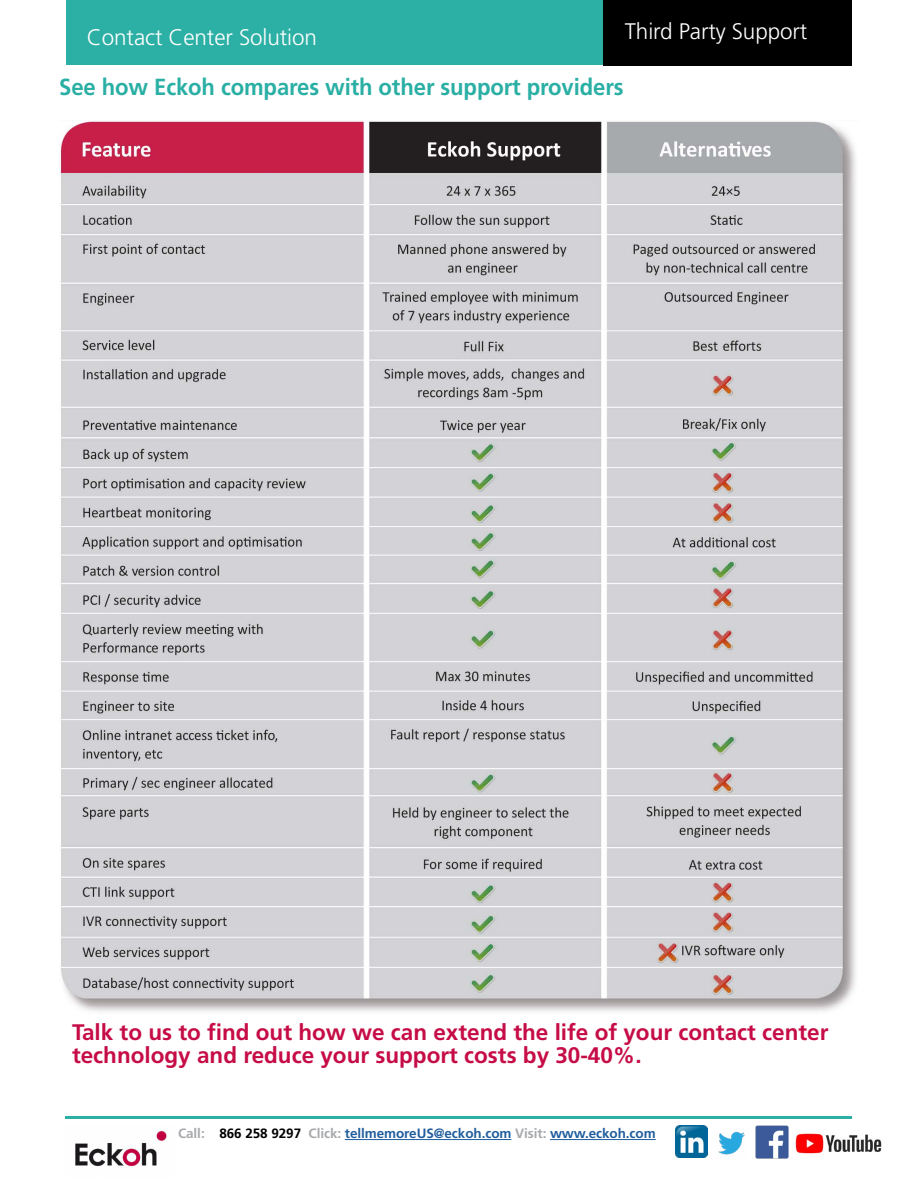
<style>
.page{position:relative;width:918px;height:1188px;background:#fff}
.page>*{position:absolute;margin:0;border:0;box-sizing:border-box;transform-origin:0 0}
.t1{font:700 23.25px "Frutiger LT Std";letter-spacing:-.005em;color:#2aafa4;scale:.95 1}
.t2{font:700 22.5px/22.5px "Frutiger LT Std";color:#c60c46}
.t3{font:300 22.5px "Frutiger LT Std";letter-spacing:-.005em;color:#fff}
.t4{font:700 13.5px "Frutiger LT Std";letter-spacing:-.005em;color:#215e9e}
.s1{color:#a7a9ac}
.s2{color:#000}
</style>
<div class="page">
<div style="left:66px;top:0;width:538px;height:65px;background:#2cafa4"></div>
<div style="left:604px;top:0;width:248px;height:66px;background:#000"></div>
<hr style="left:66px;top:1116px;width:786px;height:3px;background:#2cafa4">
<img style="left:75px;top:1131px;width:92px;height:36px">
<img style="left:676px;top:1126px;width:32px;height:32px">
<img style="left:718px;top:1131px;width:27px;height:24px">
<img style="left:796px;top:1133px;width:85px;height:21px">
<img style="left:756px;top:1126px;width:33px;height:33px">
<img style="left:60px;top:121px;width:796px;height:891px">
<hr style="left:345px;top:1139px;width:166px;height:1px;background:#215e9e">
<hr style="left:550px;top:1139px;width:106px;height:1px;background:#215e9e">
<p class="t3" style="left:87px;top:24px;width:232px">Contact Center Solution</p>
<p class="t3" style="left:625px;top:18px;width:184px">Third Party Support</p>
<p class="t1" style="left:59px;top:73px;width:596px">See how Eckoh compares with other support providers</p>
<p class="t2" style="left:72px;top:1021px;width:758px">Talk to us to find out how we can extend the life of your contact center technology and reduce your support costs by 30-40%.</p>
<p class="t4" style="left:178px;top:1126px;width:479px"><span class="s1">Call:</span> <span class="s2">866 258 9297</span> <span class="s1">Click:</span> tellmemoreUS@eckoh.com <span class="s1">Visit:</span> www.eckoh.com</p>
</div>
